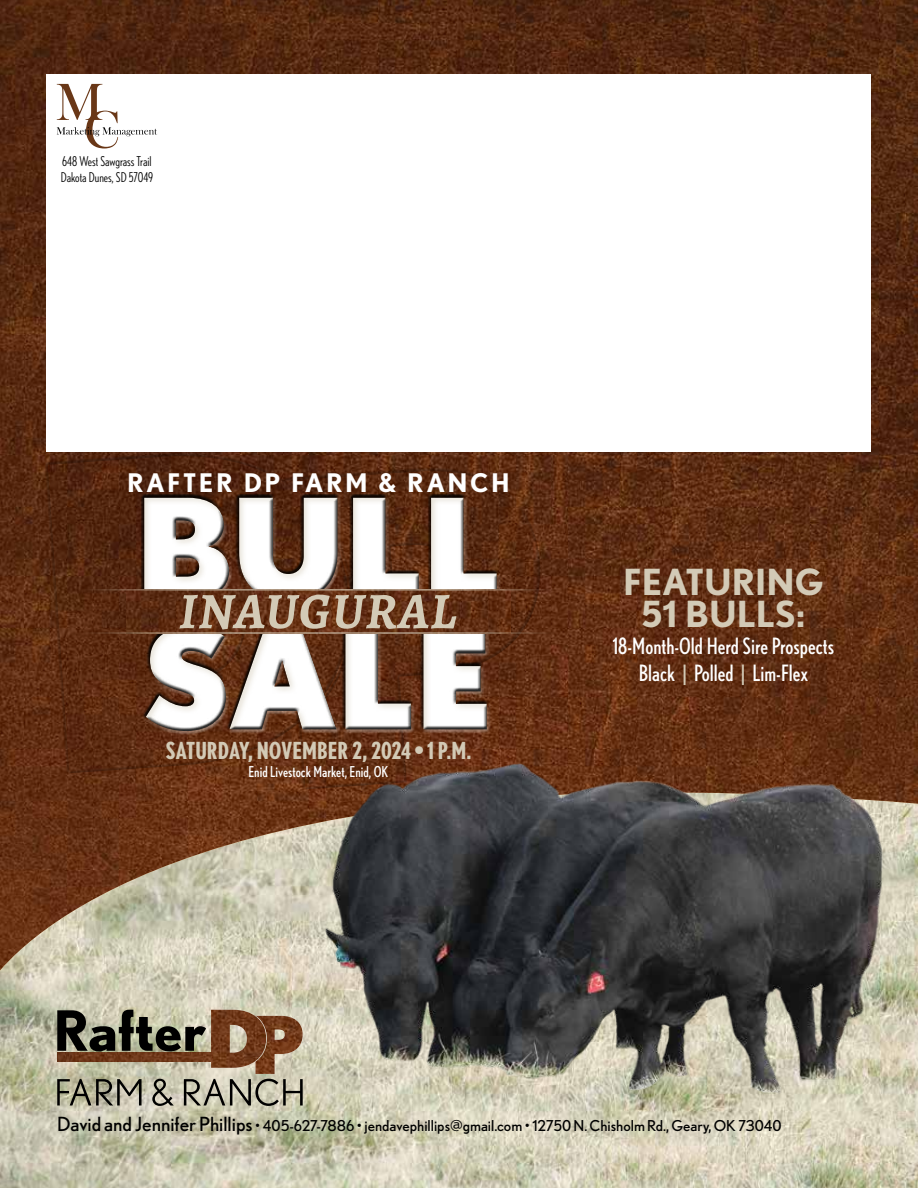
<style>
.page{position:relative;width:918px;height:1188px;background:#fff}
.page>*{position:absolute;margin:0;border:0;box-sizing:border-box;transform-origin:0 0}
.t1{font:900 139.05px/130.1px "Nobel";color:#fff}
.t2{font:italic 700 51.3px "Alegreya";letter-spacing:.02em;color:#d3cab6}
.t3{font:700 36px/31.5px "Nobel";color:#d3cab6;text-align:center}
.t4{font:700 25.65px "Nobel";letter-spacing:.1em;color:#fff}
.t5{font:700 condensed 23.55px "Nobel";color:#d3cab6}
.t6{font:condensed 22.5px/27px "Nobel";color:#fff;text-align:center}
.t7{font:15px "Nobel";color:#000}
.t8{font:condensed 15px "Nobel";color:#fff}
.t9{font:condensed 13.5px/16.2px "Nobel";color:#000}
.s1{color:#d3cab6}
.s2{font-size:19.5px}
</style>
<div class="page">
<img style="left:0;top:989px;width:918px;height:199px">
<img style="left:0;top:0;width:918px;height:970px">
<img style="left:246px;top:752px;width:672px;height:428px">
<svg style="left:48px;top:465px;width:510px;height:344px;background:#5c321c"></svg>
<div style="left:115px;top:454px;width:569px;height:182px;background:#d3cab6;opacity:.75"></div>
<div style="left:141px;top:495px;width:360px;height:110px;background:#000;opacity:.84"></div>
<div style="left:116px;top:584px;width:561px;height:182px;background:#d3cab6;opacity:.75"></div>
<div style="left:143px;top:626px;width:348px;height:109px;background:#000;opacity:.84"></div>
<img style="left:126px;top:590px;width:384px;height:42px">
<hr style="left:71px;top:589px;width:247px;height:1px;background:#d3cab6">
<hr style="left:71px;top:632px;width:247px;height:2px;background:#d3cab6">
<hr style="left:318px;top:589px;width:248px;height:1px;background:#d3cab6">
<hr style="left:318px;top:632px;width:248px;height:2px;background:#d3cab6">
<div style="left:47px;top:74px;width:824px;height:378px;background:#fff"></div>
<svg style="left:57px;top:1010px;width:246px;height:96px;background:#8f816b"></svg>
<svg style="left:57px;top:84px;width:100px;height:64px"></svg>
<p class="t9" style="left:61px;top:153px;width:94px">648 West Sawgrass Trail<br>Dakota Dunes, SD 57049</p>
<h3 class="t4" style="left:127px;top:468px;width:384px">RAFTER DP FARM &amp; RANCH</h3>
<h1 class="t1" style="left:136px;top:480px;width:366px">BULL<br>SALE</h1>
<h2 class="t2" style="left:179px;top:574px;width:279px">INAUGURAL</h2>
<h3 class="t5" style="left:165px;top:736px;width:307px">SATURDAY, NOVEMBER 2, 2024 • 1 P.M.</h3>
<p class="t8" style="left:248px;top:763px;width:141px">Enid Livestock Market, Enid, OK</p>
<h3 class="t3" style="left:623px;top:566px;width:202px">FEATURING<br>51 BULLS:</h3>
<h3 class="t6" style="left:613px;top:632px;width:223px">18-Month-Old Herd Sire Prospects<br>Black <span class="s1">|</span> Polled <span class="s1">|</span> Lim-Flex</h3>
<p class="t7" style="left:57px;top:1117px;width:726px"><span class="s2">David and Jennifer Phillips</span> • 405-627-7886 • jendavephillips@gmail.com • 12750 N. Chisholm Rd., Geary, OK 73040</p>
</div>
